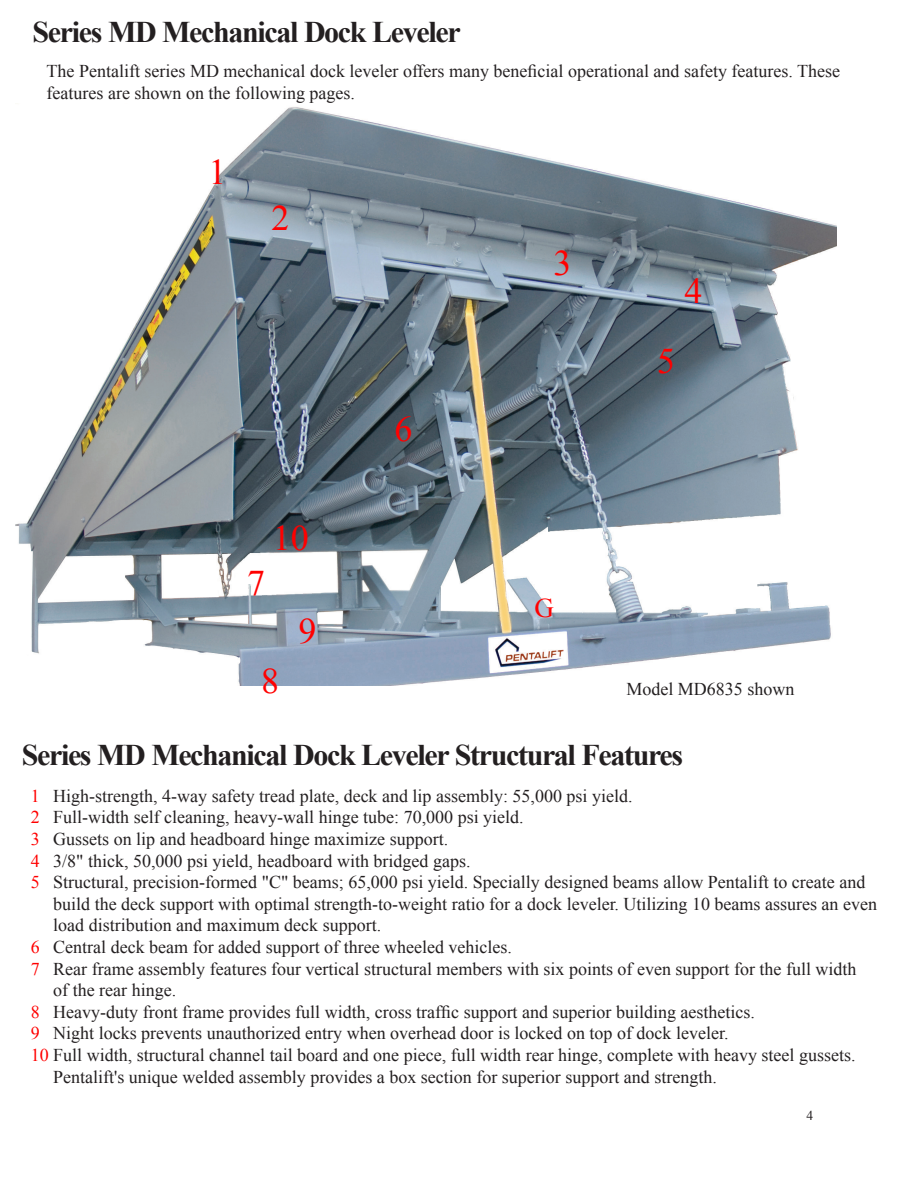
<style>
.page{position:relative;width:918px;height:1188px;background:#fff}
.page>*{position:absolute;margin:0;border:0;box-sizing:border-box;transform-origin:0 0}
.t1{font:36px "Times New Roman";color:#f00}
.t2{font:700 30px "Times New Roman";letter-spacing:-.045em;color:#231f20}
.t3{font:27px "Times New Roman";color:#f00}
.t4{font:18px/21.6px "Times New Roman";color:#231f20}
.t5{font:13.5px "Times New Roman";color:#231f20}
.s1{color:#f00}
</style>
<div class="page">
<img style="left:15px;top:107px;width:822px;height:579px">
<h2 class="t2" style="left:33px;top:10px;width:430px">Series MD Mechanical Dock Leveler</h2>
<p class="t4" style="left:47px;top:60px;width:795px">The Pentalift series MD mechanical dock leveler offers many beneficial operational and safety features. These features are shown on the following pages.</p>
<h1 class="t1" style="left:209px;top:147px;width:19px">1</h1>
<h1 class="t1" style="left:271px;top:193px;width:19px">2</h1>
<h1 class="t1" style="left:247px;top:558px;width:19px">7</h1>
<h1 class="t1" style="left:273px;top:513px;width:37px">10</h1>
<h1 class="t1" style="left:299px;top:606px;width:19px">9</h1>
<h1 class="t1" style="left:261px;top:656px;width:19px">8</h1>
<h1 class="t1" style="left:395px;top:403px;width:19px">6</h1>
<h1 class="t1" style="left:554px;top:238px;width:19px">3</h1>
<h1 class="t1" style="left:684px;top:266px;width:19px">4</h1>
<h1 class="t1" style="left:657px;top:336px;width:19px">5</h1>
<h3 class="t3" style="left:535px;top:589px;width:21px">G</h3>
<p class="t4" style="left:626px;top:678px;width:169px">Model MD6835 shown</p>
<h2 class="t2" style="left:22px;top:734px;width:663px">Series MD Mechanical Dock Leveler Structural Features</h2>
<p class="t4" style="left:31px;top:784px;width:603px"><span class="s1">1</span> High-strength, 4-way safety tread plate, deck and lip assembly: 55,000 psi yield.</p>
<p class="t4" style="left:31px;top:806px;width:494px"><span class="s1">2</span> Full-width self cleaning, heavy-wall hinge tube: 70,000 psi yield.</p>
<p class="t4" style="left:31px;top:828px;width:419px"><span class="s1">3</span> Gussets on lip and headboard hinge maximize support.</p>
<p class="t4" style="left:31px;top:849px;width:441px"><span class="s1">4</span> 3/8" thick, 50,000 psi yield, headboard with bridged gaps.</p>
<p class="t4" style="left:31px;top:871px;width:836px"><span class="s1">5</span> Structural, precision-formed "C" beams; 65,000 psi yield. Specially designed beams allow Pentalift to create and</p>
<p class="t4" style="left:53px;top:892px;width:825px">build the deck support with optimal strength-to-weight ratio for a dock leveler. Utilizing 10 beams assures an even</p>
<p class="t4" style="left:53px;top:914px;width:329px">load distribution and maximum deck support.</p>
<p class="t4" style="left:31px;top:936px;width:483px"><span class="s1">6</span> Central deck beam for added support of three wheeled vehicles.</p>
<p class="t4" style="left:31px;top:957px;width:827px"><span class="s1">7</span> Rear frame assembly features four vertical structural members with six points of even support for the full width</p>
<p class="t4" style="left:53px;top:979px;width:124px">of the rear hinge.</p>
<p class="t4" style="left:31px;top:1000px;width:726px"><span class="s1">8</span> Heavy-duty front frame provides full width, cross traffic support and superior building aesthetics.</p>
<p class="t4" style="left:31px;top:1022px;width:699px"><span class="s1">9</span> Night locks prevents unauthorized entry when overhead door is locked on top of dock leveler.</p>
<p class="t4" style="left:31px;top:1044px;width:826px"><span class="s1">10</span> Full width, structural channel tail board and one piece, full width rear hinge, complete with heavy steel gussets.</p>
<p class="t4" style="left:53px;top:1065px;width:665px">Pentalift's unique welded assembly provides a box section for superior support and strength.</p>
<p class="t5" style="left:806px;top:1106px;width:8px">4</p>
</div>
